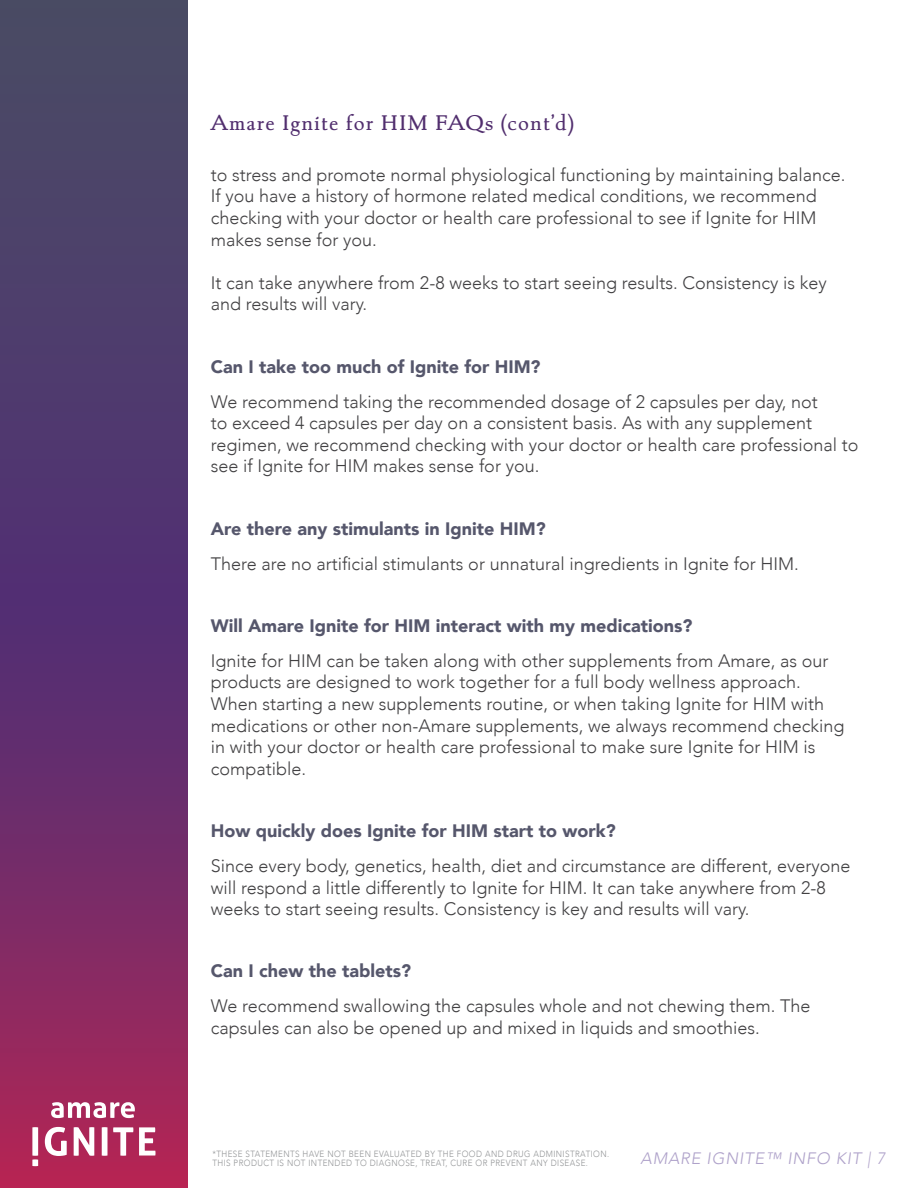
<style>
.page{position:relative;width:918px;height:1188px;background:#fff}
.page>*{position:absolute;margin:0;border:0;box-sizing:border-box;transform-origin:0 0}
.t1{font:500 22.5px "Albertan Pro";letter-spacing:.05em;color:#512e6e}
.t2{font:300 18px/21.6px "Avenir";color:#414042}
.t3{font:900 18px "Avenir";color:#56576c}
.t4{font:italic 300 16.5px "Avenir";letter-spacing:.05em;color:#afa2ca}
.t5{font:300 9px/9px "Avenir";letter-spacing:.05em;color:#929496;scale:.9 1}
</style>
<div class="page">
<svg style="left:0;top:0;width:188px;height:1188px;background:#633469"></svg>
<svg style="left:45px;top:1127px;width:22px;height:29px"></svg>
<svg style="left:74px;top:1127px;width:20px;height:29px"></svg>
<svg style="left:102px;top:1127px;width:5px;height:29px"></svg>
<svg style="left:113px;top:1127px;width:20px;height:29px"></svg>
<svg style="left:139px;top:1127px;width:17px;height:29px"></svg>
<svg style="left:32px;top:1127px;width:6px;height:39px"></svg>
<svg style="left:51px;top:1102px;width:84px;height:16px"></svg>
<p class="t1" style="left:211px;top:109px;width:365px">Amare Ignite for HIM FAQs (cont’d)</p>
<p class="t2" style="left:211px;top:164px;width:636px">to stress and promote normal physiological functioning by maintaining balance.<br>If you have a history of hormone related medical conditions, we recommend checking with your doctor or health care professional to see if Ignite for HIM makes sense for you.</p>
<p class="t2" style="left:211px;top:272px;width:618px">It can take anywhere from 2-8 weeks to start seeing results. Consistency is key and results will vary.</p>
<p class="t3" style="left:211px;top:351px;width:331px">Can I take too much of Ignite for HIM?</p>
<p class="t2" style="left:211px;top:391px;width:649px">We recommend taking the recommended dosage of 2 capsules per day, not<br>to exceed 4 capsules per day on a consistent basis. As with any supplement regimen, we recommend checking with your doctor or health care professional to see if Ignite for HIM makes sense for you.</p>
<p class="t3" style="left:211px;top:513px;width:336px">Are there any stimulants in Ignite HIM?</p>
<p class="t2" style="left:211px;top:553px;width:589px">There are no artificial stimulants or unnatural ingredients in Ignite for HIM.</p>
<p class="t3" style="left:211px;top:610px;width:483px">Will Amare Ignite for HIM interact with my medications?</p>
<p class="t2" style="left:211px;top:650px;width:635px">Ignite for HIM can be taken along with other supplements from Amare, as our products are designed to work together for a full body wellness approach.<br>When starting a new supplements routine, or when taking Ignite for HIM with medications or other non-Amare supplements, we always recommend checking in with your doctor or health care professional to make sure Ignite for HIM is compatible.</p>
<p class="t3" style="left:211px;top:815px;width:406px">How quickly does Ignite for HIM start to work?</p>
<p class="t2" style="left:211px;top:855px;width:641px">Since every body, genetics, health, diet and circumstance are different, everyone will respond a little differently to Ignite for HIM. It can take anywhere from 2-8 weeks to start seeing results. Consistency is key and results will vary.</p>
<p class="t3" style="left:211px;top:956px;width:202px">Can I chew the tablets?</p>
<p class="t2" style="left:211px;top:995px;width:601px">We recommend swallowing the capsules whole and not chewing them. The capsules can also be opened up and mixed in liquids and smoothies.</p>
<p class="t5" style="left:212px;top:1150px;width:442px">*THESE STATEMENTS HAVE NOT BEEN EVALUATED BY THE FOOD AND DRUG ADMINISTRATION.<br>THIS PRODUCT IS NOT INTENDED TO DIAGNOSE, TREAT, CURE OR PREVENT ANY DISEASE.</p>
<p class="t4" style="left:641px;top:1149px;width:246px">AMARE IGNITE™ INFO KIT | 7</p>
</div>
